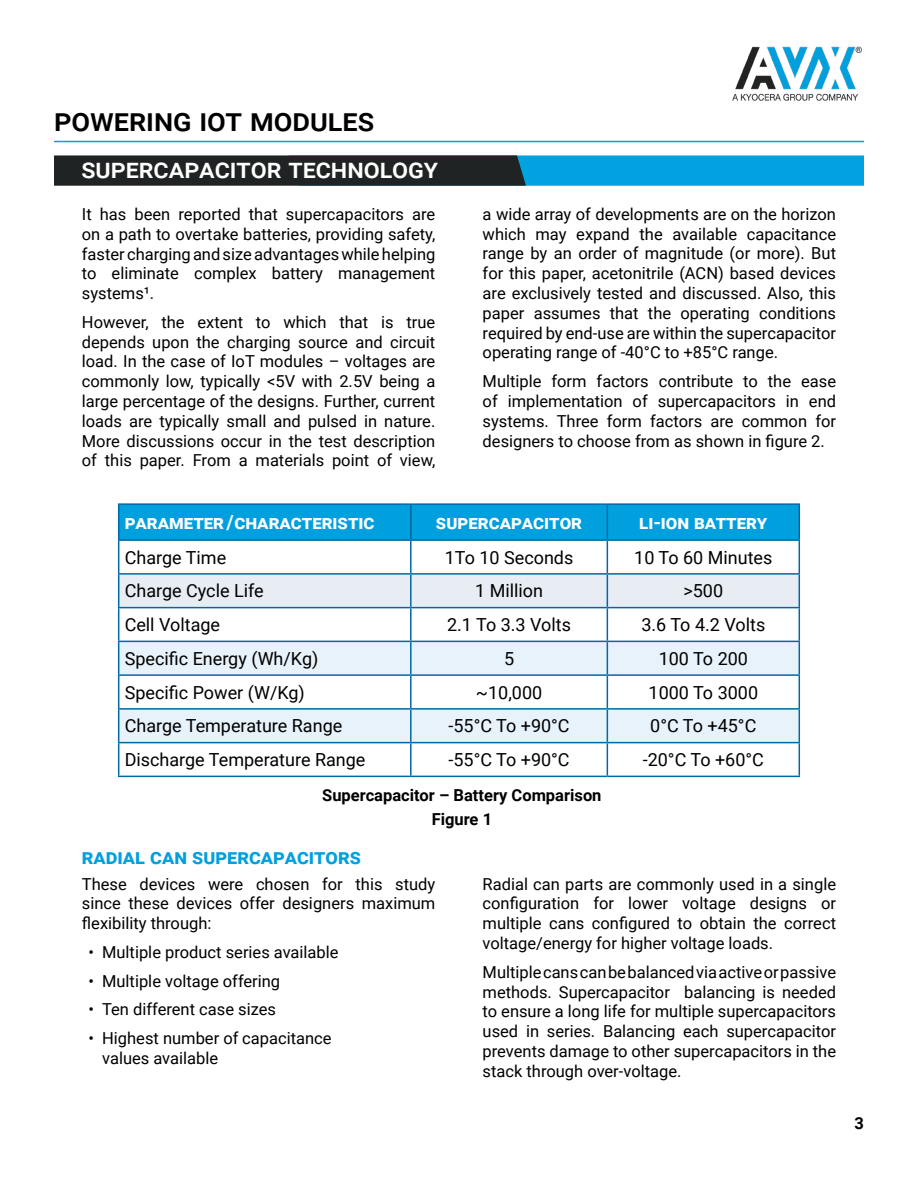
<style>
.page{position:relative;width:918px;height:1188px;background:#fff}
.page>*{position:absolute;margin:0;border:0;box-sizing:border-box;transform-origin:0 0}
.t1{font:500 31.5px "Roboto";color:#000}
.t2{font:500 27px "Roboto";color:#fff}
.t3{font:700 21px "Roboto";color:#00a0df}
.t4{font:700 19.5px "Roboto";color:#fff}
.t5{font:18px "Roboto";color:#000}
.t6{font:16.5px/19.8px "Roboto";color:#000;text-align:justify}
.t7{font:700 16.5px/23.9px "Roboto";color:#000;text-align:center}
</style>
<div class="page">
<svg style="left:54px;top:155px;width:810px;height:31px;background:#175b75"></svg>
<div style="left:119px;top:505px;width:680px;height:34px;background:#00a0df"></div>
<div style="left:119px;top:575px;width:680px;height:32px;background:#e7edf3"></div>
<svg style="left:119px;top:642px;width:680px;height:100px;fill:#e8f2fa"></svg>
<hr style="left:607px;top:503px;width:193px;height:2px;background:#0068a5">
<hr style="left:799px;top:505px;width:1px;height:34px;background:#0068a5">
<hr style="left:607px;top:539px;width:193px;height:2px;background:#0068a5">
<hr style="left:118px;top:503px;width:293px;height:2px;background:#0068a5">
<hr style="left:118px;top:505px;width:1px;height:34px;background:#0068a5">
<hr style="left:118px;top:539px;width:293px;height:2px;background:#0068a5">
<hr style="left:411px;top:503px;width:196px;height:2px;background:#0068a5">
<hr style="left:410px;top:505px;width:2px;height:34px;background:#0068a5">
<hr style="left:607px;top:505px;width:1px;height:34px;background:#0068a5">
<hr style="left:411px;top:539px;width:196px;height:2px;background:#0068a5">
<hr style="left:799px;top:710px;width:1px;height:32px;background:#0068a5">
<hr style="left:118px;top:541px;width:1px;height:32px;background:#0068a5">
<hr style="left:410px;top:541px;width:2px;height:32px;background:#0068a5">
<hr style="left:607px;top:541px;width:1px;height:32px;background:#0068a5">
<hr style="left:799px;top:541px;width:1px;height:32px;background:#0068a5">
<hr style="left:118px;top:573px;width:293px;height:2px;background:#0068a5">
<hr style="left:118px;top:575px;width:1px;height:32px;background:#0068a5">
<hr style="left:411px;top:573px;width:196px;height:2px;background:#0068a5">
<hr style="left:410px;top:575px;width:2px;height:32px;background:#0068a5">
<hr style="left:607px;top:573px;width:193px;height:2px;background:#0068a5">
<hr style="left:607px;top:575px;width:1px;height:32px;background:#0068a5">
<hr style="left:799px;top:575px;width:1px;height:32px;background:#0068a5">
<hr style="left:118px;top:607px;width:293px;height:1px;background:#0068a5">
<hr style="left:118px;top:608px;width:1px;height:33px;background:#0068a5">
<hr style="left:411px;top:607px;width:196px;height:1px;background:#0068a5">
<hr style="left:410px;top:608px;width:2px;height:33px;background:#0068a5">
<hr style="left:607px;top:607px;width:193px;height:1px;background:#0068a5">
<hr style="left:607px;top:608px;width:1px;height:33px;background:#0068a5">
<hr style="left:799px;top:608px;width:1px;height:33px;background:#0068a5">
<hr style="left:118px;top:641px;width:293px;height:1px;background:#0068a5">
<hr style="left:118px;top:642px;width:1px;height:32px;background:#0068a5">
<hr style="left:411px;top:641px;width:196px;height:1px;background:#0068a5">
<hr style="left:410px;top:642px;width:2px;height:32px;background:#0068a5">
<hr style="left:607px;top:641px;width:193px;height:1px;background:#0068a5">
<hr style="left:607px;top:642px;width:1px;height:32px;background:#0068a5">
<hr style="left:799px;top:642px;width:1px;height:32px;background:#0068a5">
<hr style="left:607px;top:674px;width:193px;height:2px;background:#0068a5">
<hr style="left:799px;top:676px;width:1px;height:32px;background:#0068a5">
<hr style="left:607px;top:708px;width:193px;height:2px;background:#0068a5">
<hr style="left:118px;top:674px;width:293px;height:2px;background:#0068a5">
<hr style="left:118px;top:676px;width:1px;height:32px;background:#0068a5">
<hr style="left:411px;top:674px;width:196px;height:2px;background:#0068a5">
<hr style="left:410px;top:676px;width:2px;height:32px;background:#0068a5">
<hr style="left:607px;top:676px;width:1px;height:32px;background:#0068a5">
<hr style="left:118px;top:708px;width:293px;height:2px;background:#0068a5">
<hr style="left:118px;top:710px;width:1px;height:32px;background:#0068a5">
<hr style="left:118px;top:742px;width:293px;height:1px;background:#0068a5">
<hr style="left:118px;top:743px;width:1px;height:33px;background:#0068a5">
<hr style="left:118px;top:776px;width:293px;height:1px;background:#0068a5">
<hr style="left:411px;top:708px;width:196px;height:2px;background:#0068a5">
<hr style="left:410px;top:710px;width:2px;height:32px;background:#0068a5">
<hr style="left:607px;top:710px;width:1px;height:32px;background:#0068a5">
<hr style="left:411px;top:742px;width:196px;height:1px;background:#0068a5">
<hr style="left:410px;top:743px;width:2px;height:33px;background:#0068a5">
<hr style="left:411px;top:776px;width:196px;height:1px;background:#0068a5">
<hr style="left:607px;top:742px;width:193px;height:1px;background:#0068a5">
<hr style="left:607px;top:743px;width:1px;height:33px;background:#0068a5">
<hr style="left:799px;top:743px;width:1px;height:33px;background:#0068a5">
<hr style="left:607px;top:776px;width:193px;height:1px;background:#0068a5">
<hr style="left:54px;top:141px;width:810px;height:1px;background:#00a2df">
<img style="left:732px;top:46px;width:130px;height:55px">
<h1 class="t1" style="left:54px;top:97px;width:322px">POWERING IOT MODULES</h1>
<h2 class="t2" style="left:81px;top:150px;width:358px">SUPERCAPACITOR TECHNOLOGY</h2>
<p class="t6" style="left:82px;top:204px;width:355px">It has been reported that supercapacitors are on a path to overtake batteries, providing safety, faster charging and size advantages while helping to eliminate complex battery management systems¹.</p>
<p class="t6" style="left:82px;top:311px;width:355px">However, the extent to which that is true depends upon the charging source and circuit load. In the case of IoT modules – voltages are commonly low, typically &lt;5V with 2.5V being a large percentage of the designs. Further, current loads are typically small and pulsed in nature.<br>More discussions occur in the test description of this paper. From a materials point of view,</p>
<p class="t6" style="left:483px;top:204px;width:355px">a wide array of developments are on the horizon which may expand the available capacitance range by an order of magnitude (or more). But for this paper, acetonitrile (ACN) based devices are exclusively tested and discussed. Also, this paper assumes that the operating conditions required by end-use are within the supercapacitor operating range of -40°C to +85°C range.</p>
<p class="t6" style="left:483px;top:371px;width:355px">Multiple form factors contribute to the ease of implementation of supercapacitors in end systems. Three form factors are common for designers to choose from as shown in figure 2.</p>
<p class="t4" style="left:125px;top:509px;width:251px">parameter/characteristic</p>
<p class="t4" style="left:436px;top:509px;width:148px">supercapacitor</p>
<p class="t4" style="left:639px;top:509px;width:129px">li-ion battery</p>
<p class="t5" style="left:125px;top:545px;width:103px">Charge Time</p>
<p class="t5" style="left:445px;top:545px;width:130px">1To 10 Seconds</p>
<p class="t5" style="left:634px;top:545px;width:140px">10 To 60 Minutes</p>
<p class="t5" style="left:125px;top:578px;width:140px">Charge Cycle Life</p>
<p class="t5" style="left:475px;top:578px;width:69px">1 Million</p>
<p class="t5" style="left:683px;top:578px;width:41px">&gt;500</p>
<p class="t5" style="left:125px;top:612px;width:97px">Cell Voltage</p>
<p class="t5" style="left:447px;top:612px;width:125px">2.1 To 3.3 Volts</p>
<p class="t5" style="left:641px;top:612px;width:125px">3.6 To 4.2 Volts</p>
<p class="t5" style="left:125px;top:646px;width:195px">Specific Energy (Wh/Kg)</p>
<p class="t5" style="left:504px;top:646px;width:12px">5</p>
<p class="t5" style="left:659px;top:646px;width:91px">100 To 200</p>
<p class="t5" style="left:125px;top:680px;width:182px">Specific Power (W/Kg)</p>
<p class="t5" style="left:476px;top:680px;width:68px">~10,000</p>
<p class="t5" style="left:649px;top:680px;width:111px">1000 To 3000</p>
<p class="t5" style="left:125px;top:713px;width:219px">Charge Temperature Range</p>
<p class="t5" style="left:449px;top:713px;width:123px">-55°C To +90°C</p>
<p class="t5" style="left:650px;top:713px;width:108px">0°C To +45°C</p>
<p class="t5" style="left:125px;top:747px;width:242px">Discharge Temperature Range</p>
<p class="t5" style="left:449px;top:747px;width:123px">-55°C To +90°C</p>
<p class="t5" style="left:643px;top:747px;width:123px">-20°C To +60°C</p>
<p class="t7" style="left:322px;top:783px;width:281px">Supercapacitor – Battery Comparison<br>Figure 1</p>
<p class="t3" style="left:82px;top:841px;width:281px">radial can supercapacitors</p>
<p class="t6" style="left:82px;top:873px;width:355px">These devices were chosen for this study since these devices offer designers maximum flexibility through:</p>
<p class="t6" style="left:89px;top:942px;width:251px">• Multiple product series available</p>
<p class="t6" style="left:89px;top:970px;width:193px">• Multiple voltage offering</p>
<p class="t6" style="left:89px;top:999px;width:189px">• Ten different case sizes</p>
<p class="t6" style="left:102px;top:1028px;width:231px;text-indent:-13px">• Highest number of capacitance values available</p>
<p class="t6" style="left:483px;top:873px;width:355px">Radial can parts are commonly used in a single configuration for lower voltage designs or multiple cans configured to obtain the correct voltage/energy for higher voltage loads.</p>
<p class="t6" style="left:483px;top:961px;width:355px">Multiple cans can be balanced via active or passive methods. Supercapacitor balancing is needed to ensure a long life for multiple supercapacitors used in series. Balancing each supercapacitor prevents damage to other supercapacitors in the stack through over-voltage.</p>
<p class="t7" style="left:855px;top:1111px;width:11px">3</p>
</div>
